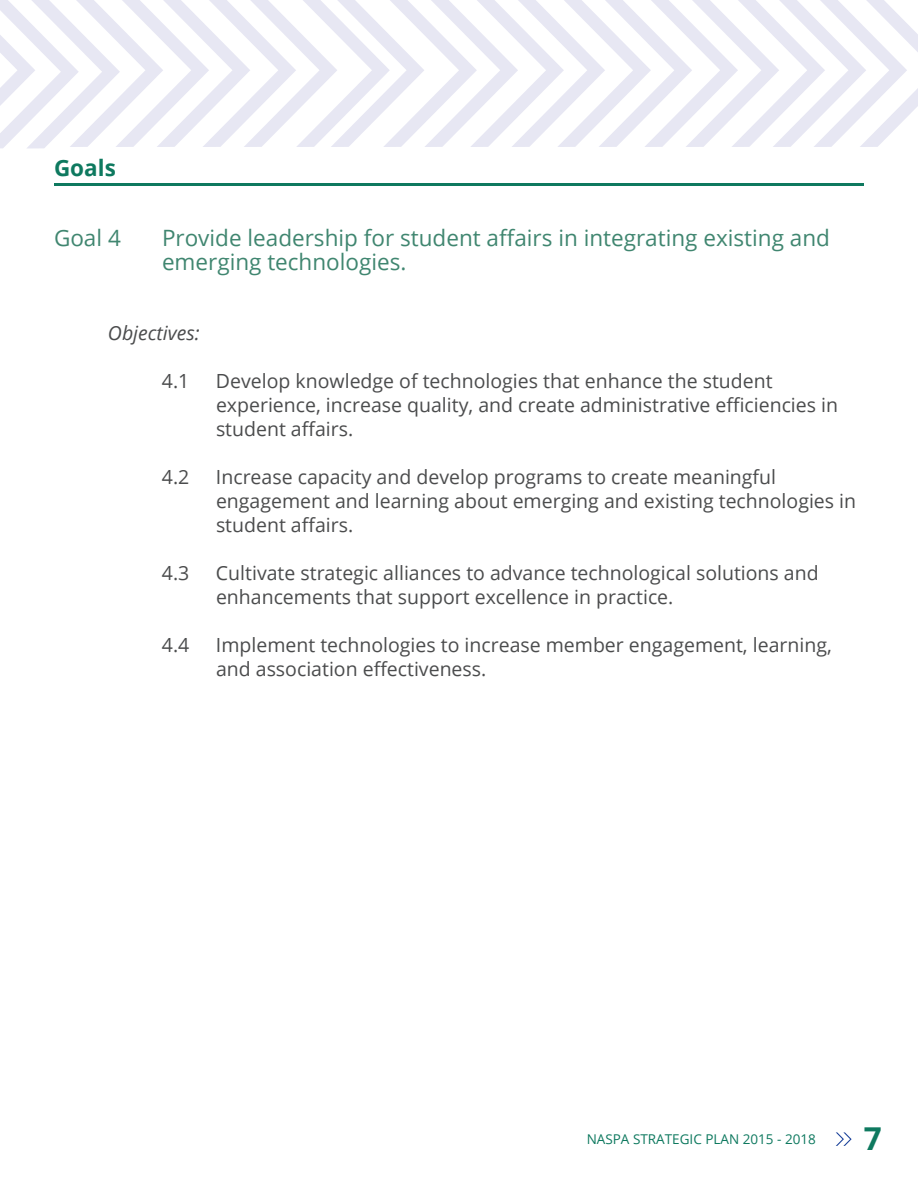
<style>
.page{position:relative;width:918px;height:1188px;background:#fff}
.page>*{position:absolute;margin:0;border:0;box-sizing:border-box;transform-origin:0 0}
.t1{font:700 31.5px "Open Sans";color:#0e795f}
.BODY{font:22.5px/24px "Open Sans";color:#408670}
.t2{font:700 22.5px "Open Sans";color:#0e795f}
.BODY-2{font:19.5px/24px "Open Sans";color:#4b4c4d}
.BODY-3{font:italic 19.5px "Open Sans";color:#4b4c4d}
.t3{font:13.5px "Open Sans";color:#0e795f}
</style>
<div class="page">
<svg style="left:836px;top:1132px;width:16px;height:14px"></svg>
<hr style="left:54px;top:183px;width:810px;height:3px;background:#0e795f">
<svg style="left:0;top:0;width:918px;height:148px"></svg>
<p class="t2" style="left:54px;top:152px;width:63px">Goals</p>
<p class="BODY" style="left:54px;top:225px;width:68px">Goal 4</p>
<p class="BODY" style="left:162px;top:225px;width:670px">Provide leadership for student affairs in integrating existing and emerging technologies.</p>
<p class="BODY-3" style="left:108px;top:319px;width:93px">Objectives:</p>
<p class="BODY-2" style="left:162px;top:368px;width:29px">4.1</p>
<p class="BODY-2" style="left:216px;top:368px;width:624px">Develop knowledge of technologies that enhance the student experience, increase quality, and create administrative efficiencies in student affairs.</p>
<p class="BODY-2" style="left:162px;top:464px;width:29px">4.2</p>
<p class="BODY-2" style="left:216px;top:464px;width:642px">Increase capacity and develop programs to create meaningful engagement and learning about emerging and existing technologies in student affairs.</p>
<p class="BODY-2" style="left:162px;top:560px;width:29px">4.3</p>
<p class="BODY-2" style="left:216px;top:560px;width:604px">Cultivate strategic alliances to advance technological solutions and enhancements that support excellence in practice.</p>
<p class="BODY-2" style="left:162px;top:632px;width:29px">4.4</p>
<p class="BODY-2" style="left:216px;top:632px;width:617px">Implement technologies to increase member engagement, learning, and association effectiveness.</p>
<p class="t3" style="left:587px;top:1130px;width:231px">NASPA STRATEGIC PLAN 2015 - 2018</p>
<h1 class="t1" style="left:864px;top:1116px;width:19px">7</h1>
</div>
